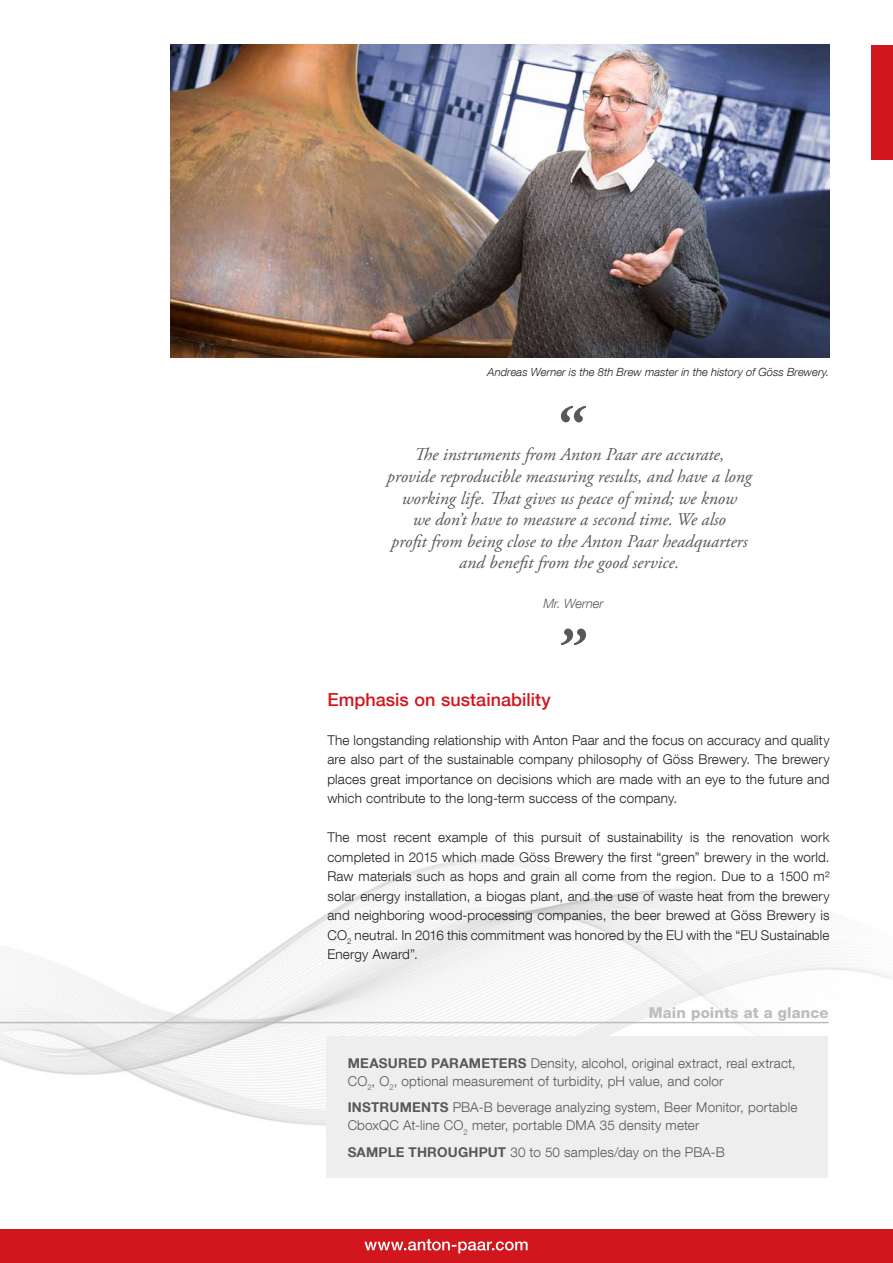
<style>
.page{position:relative;width:893px;height:1263px;background:#fff}
.page>*{position:absolute;margin:0;border:0;box-sizing:border-box;transform-origin:0 0}
.t1{font:italic 18px/21.6px "Adobe Garamond Pro";color:#57585a;text-align:center}
.t2{font:500 18px "Helvetica Neue LT Com";color:#d2161e}
.t3{font:800 15px "Helvetica Neue LT Com";letter-spacing:.01em;color:#bcbdc0}
.t4{font:300 13.5px/19.5px "Helvetica Neue LT Com";letter-spacing:.01em;color:#231f20;text-align:justify}
.t5{font:300 13.5px/18px "Helvetica Neue LT Com";letter-spacing:.01em;color:#57585a}
.t6{font:italic 300 12.75px "Helvetica Neue LT Com";color:#57585a}
.t7{font:italic 300 11.25px "Helvetica Neue LT Com";color:#231f20}
.s1{font-weight:700}
</style>
<div class="page">
<div style="left:872px;top:45px;width:21px;height:114px;background:#d2161e"></div>
<img style="left:0;top:859px;width:893px;height:267px">
<div style="left:326px;top:1037px;width:502px;height:141px;background:#eeeeef"></div>
<hr style="left:0;top:1022px;width:829px;height:1px;background:#bcbdc0">
<img style="left:170px;top:45px;width:659px;height:312px">
<svg style="left:561px;top:628px;width:25px;height:17px"></svg>
<svg style="left:561px;top:406px;width:25px;height:16px"></svg>
<div style="left:0;top:1229px;width:893px;height:34px;background:#d2161e"></div>
<svg style="left:364px;top:1239px;width:164px;height:14px"></svg>
<p class="t7" style="left:488px;top:365px;width:343px">Andreas Werner is the 8th Brew master in the history of Göss Brewery.</p>
<p class="t1" style="left:387px;top:444px;width:367px">The instruments from Anton Paar are accurate,<br>provide reproducible measuring results, and have a long working life. That gives us peace of mind; we know<br>we don’t have to measure a second time. We also<br>profit from being close to the Anton Paar headquarters and benefit from the good service.</p>
<p class="t6" style="left:543px;top:596px;width:62px">Mr. Werner</p>
<h1 class="t2" style="left:327px;top:688px;width:225px">Emphasis on sustainability</h1>
<p class="t4" style="left:327px;top:730px;width:504px">The longstanding relationship with Anton Paar and the focus on accuracy and quality are also part of the sustainable company philosophy of Göss Brewery. The brewery places great importance on decisions which are made with an eye to the future and which contribute to the long-term success of the company.</p>
<p class="t4" style="left:327px;top:827px;width:504px">The most recent example of this pursuit of sustainability is the renovation work completed in 2015 which made Göss Brewery the first “green” brewery in the world.<br>Raw materials such as hops and grain all come from the region. Due to a 1500 m² solar energy installation, a biogas plant, and the use of waste heat from the brewery and neighboring wood-processing companies, the beer brewed at Göss Brewery is CO<sub>2</sub> neutral. In 2016 this commitment was honored by the EU with the “EU Sustainable Energy Award”.</p>
<p class="t3" style="left:649px;top:1003px;width:181px">Main points at a glance</p>
<p class="t5" style="left:348px;top:1053px;width:449px"><span class="s1">MEASURED PARAMETERS</span> Density, alcohol, original extract, real extract,<br>CO<sub>2</sub>, O<sub>2</sub>, optional measurement of turbidity, pH value, and color</p>
<p class="t5" style="left:348px;top:1098px;width:451px"><span class="s1">INSTRUMENTS</span> PBA-B beverage analyzing system, Beer Monitor, portable<br>CboxQC At-line CO<sub>2</sub> meter, portable DMA 35 density meter</p>
<p class="t5" style="left:348px;top:1142px;width:379px"><span class="s1">SAMPLE THROUGHPUT</span> 30 to 50 samples/day on the PBA-B</p>
</div>
